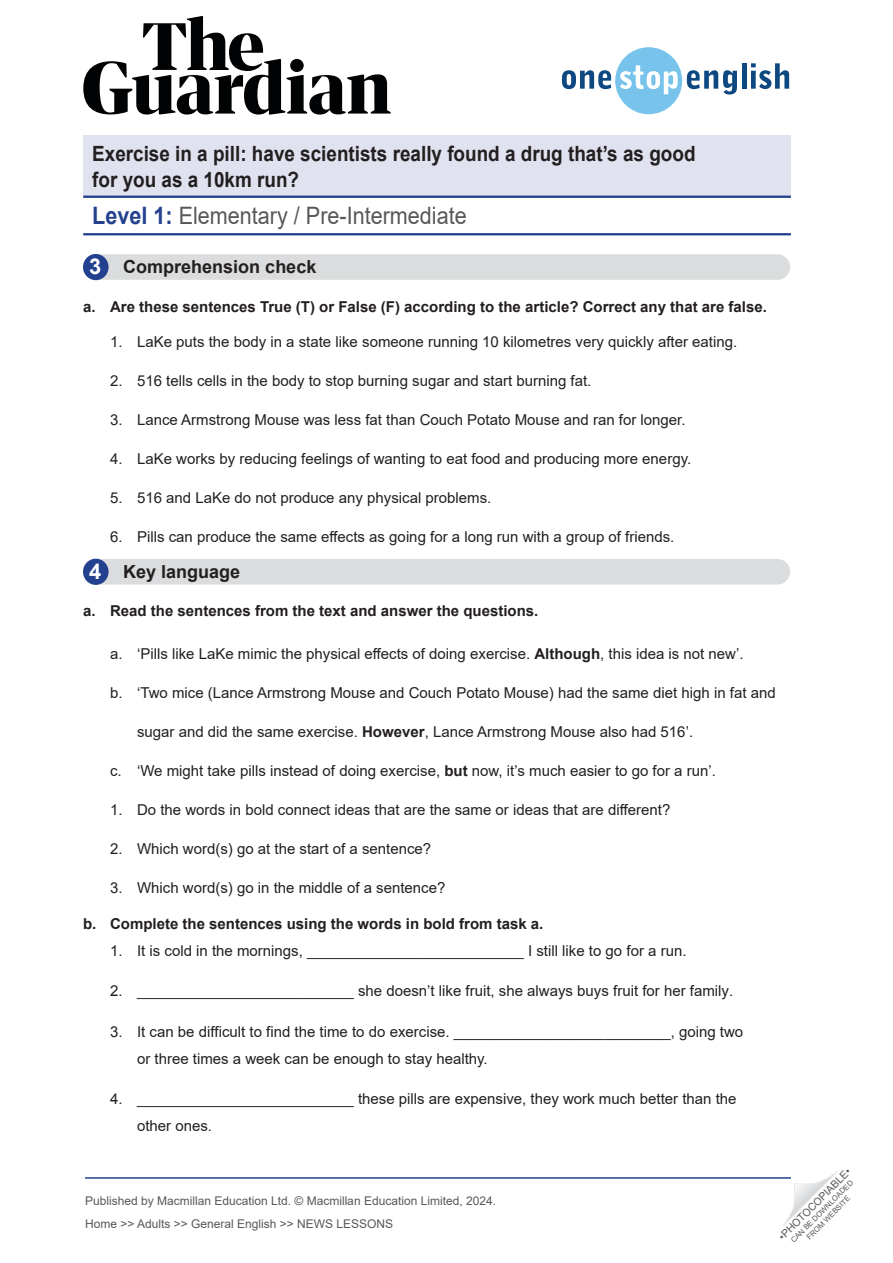
<style>
.page{position:relative;width:893px;height:1263px;background:#fff}
.page>*{position:absolute;margin:0;border:0;box-sizing:border-box;transform-origin:0 0}
.t1{font:24px "Arial";color:#58585a;scale:.9 1}
.t2{font:700 21px/25.2px "Arial";color:#231f20;scale:.9 1}
.t3{font:700 18px "Arial";color:#231f20}
.t4{font:15px/27px "Arial";color:#231f20}
.t5{font:700 15px "Arial";color:#231f20}
.t6{font:12px/23px "Arial";color:#57585a}
.t7{font:10.5px "Arial";color:#57585a}
.t8{font:7.5px/9px "Arial";color:#57585a;text-align:center}
.s1{font-weight:700;color:#23418f}
.s2{font-size:21.9px;color:#fff}
.s3{font-weight:700}
</style>
<div class="page">
<svg style="left:783px;top:1171px;width:55px;height:55px"></svg>
<svg style="left:83px;top:16px;width:308px;height:99px"></svg>
<svg style="left:562px;top:47px;width:175px;height:67px"></svg>
<hr style="left:742px;top:63px;width:4px;height:26px;background:#0e4880">
<svg style="left:751px;top:63px;width:38px;height:26px"></svg>
<hr style="left:85px;top:1177px;width:706px;height:2px;background:#23418f">
<hr style="left:83px;top:233px;width:708px;height:2px;background:#23418f">
<div style="left:83px;top:136px;width:708px;height:61px;background:#e0e2ef"></div>
<hr style="left:83px;top:196px;width:708px;height:2px;background:#23418f">
<div style="left:84px;top:254px;width:706px;height:26px;background:#dbdcdd;border-radius:13px"></div>
<div style="left:83px;top:254px;width:26px;height:26px;background:#23418f;border-radius:50%"></div>
<div style="left:84px;top:559px;width:706px;height:25px;background:#dbdcdd;border-radius:13px"></div>
<div style="left:83px;top:559px;width:26px;height:26px;background:#23418f;border-radius:50%"></div>
<h2 class="t2" style="left:92px;top:142px;width:672px">Exercise in a pill: have scientists really found a drug that’s as good for you as a 10km run?</h2>
<h1 class="t1" style="left:92px;top:199px;width:418px"><span class="s1">Level 1:</span> Elementary / Pre-Intermediate</h1>
<p class="t3" style="left:89px;top:255px;width:229px"><span class="s2">3</span> Comprehension check</p>
<p class="t5" style="left:83px;top:296px;width:685px">a. Are these sentences True (T) or False (F) according to the article? Correct any that are false.</p>
<p class="t4" style="left:110px;top:328px;width:629px">1. LaKe puts the body in a state like someone running 10 kilometres very quickly after eating.</p>
<p class="t4" style="left:110px;top:367px;width:483px">2. 516 tells cells in the body to stop burning sugar and start burning fat.</p>
<p class="t4" style="left:110px;top:406px;width:577px">3. Lance Armstrong Mouse was less fat than Couch Potato Mouse and ran for longer.</p>
<p class="t4" style="left:110px;top:445px;width:583px">4. LaKe works by reducing feelings of wanting to eat food and producing more energy.</p>
<p class="t4" style="left:110px;top:484px;width:383px">5. 516 and LaKe do not produce any physical problems.</p>
<p class="t4" style="left:110px;top:523px;width:566px">6. Pills can produce the same effects as going for a long run with a group of friends.</p>
<p class="t3" style="left:89px;top:560px;width:153px"><span class="s2">4</span> Key language</p>
<p class="t5" style="left:83px;top:601px;width:457px">a. Read the sentences from the text and answer the questions.</p>
<p class="t4" style="left:110px;top:640px;width:635px">a. ‘Pills like LaKe mimic the physical effects of doing exercise. <span class="s3">Although</span>, this idea is not new’.</p>
<p class="t4" style="left:110px;top:679px;width:667px">b. ‘Two mice (Lance Armstrong Mouse and Couch Potato Mouse) had the same diet high in fat and</p>
<p class="t4" style="left:137px;top:718px;width:558px">sugar and did the same exercise. <span class="s3">However</span>, Lance Armstrong Mouse also had 516’.</p>
<p class="t4" style="left:110px;top:757px;width:607px">c. ‘We might take pills instead of doing exercise, <span class="s3">but</span> now, it’s much easier to go for a run’.</p>
<p class="t4" style="left:110px;top:796px;width:562px">1. Do the words in bold connect ideas that are the same or ideas that are different?</p>
<p class="t4" style="left:110px;top:835px;width:323px">2. Which word(s) go at the start of a sentence?</p>
<p class="t4" style="left:110px;top:874px;width:337px">3. Which word(s) go in the middle of a sentence?</p>
<p class="t5" style="left:83px;top:913px;width:462px">b. Complete the sentences using the words in bold from task a.</p>
<p class="t4" style="left:110px;top:937px;width:578px">1. It is cold in the mornings, __________________________ I still like to go for a run.</p>
<p class="t4" style="left:110px;top:977px;width:625px">2. __________________________ she doesn’t like fruit, she always buys fruit for her family.</p>
<p class="t4" style="left:137px;top:1018px;width:608px;text-indent:-27px">3. It can be difficult to find the time to do exercise. __________________________, going two or three times a week can be enough to stay healthy.</p>
<p class="t4" style="left:137px;top:1085px;width:601px;text-indent:-27px">4. __________________________ these pills are expensive, they work much better than the other ones.</p>
<p class="t6" style="left:85px;top:1189px;width:413px">Published by Macmillan Education Ltd. © Macmillan Education Limited, 2024.<br>Home &gt;&gt; Adults &gt;&gt; General English &gt;&gt; NEWS LESSONS</p>
<p class="t7" style="left:775px;top:1233px;width:99px;rotate:-45deg">•PHOTOCOPIABLE•</p>
<p class="t8" style="left:789px;top:1238px;width:86px;rotate:-45deg">CAN BE DOWNLOADED<br>FROM WEBSITE</p>
</div>
